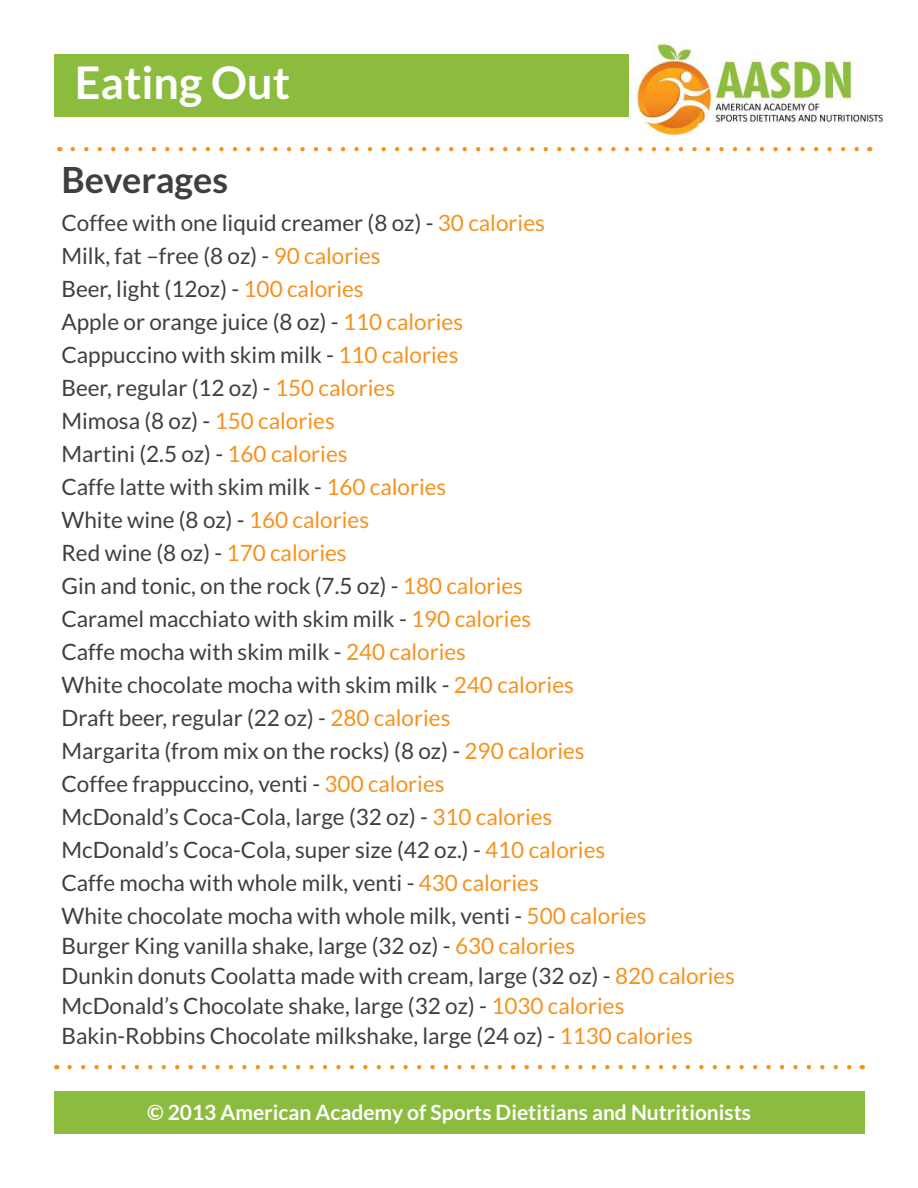
<style>
.page{position:relative;width:918px;height:1188px;background:#fff}
.page>*{position:absolute;margin:0;border:0;box-sizing:border-box;transform-origin:0 0}
.t1{font:700 45px "Lato";color:#fff}
.t2{font:700 36px "Lato";color:#403f3e}
.t3{font:22.5px/33px "Lato";color:#403f3e}
.t4{font:700 21px "Lato";color:#fff}
.s1{color:#f6921e}
</style>
<div class="page">
<div style="left:54px;top:54px;width:576px;height:63px;background:#8bbc3e"></div>
<div style="left:54px;top:1092px;width:810px;height:42px;background:#8bbc3e"></div>
<img style="left:630px;top:43px;width:253px;height:108px">
<svg style="left:73px;top:147px;width:790px;height:4px"></svg>
<svg style="left:70px;top:1065px;width:782px;height:4px"></svg>
<h1 class="t1" style="left:75px;top:66px;width:217px">Eating Out</h1>
<h2 class="t2" style="left:62px;top:166px;width:168px">Beverages</h2>
<p class="t3" style="left:62px;top:208px;width:587px">Coffee with one liquid creamer (8 oz) - <span class="s1">30 calories<br></span>Milk, fat –free (8 oz) - <span class="s1">90 calories<br></span>Beer, light (12oz) - <span class="s1">100 calories<br></span>Apple or orange juice (8 oz) - <span class="s1">110 calories<br></span>Cappuccino with skim milk - <span class="s1">110 calories<br></span>Beer, regular (12 oz) - <span class="s1">150 calories<br></span>Mimosa (8 oz) - <span class="s1">150 calories<br></span>Martini (2.5 oz) - <span class="s1">160 calories<br></span>Caffe latte with skim milk - <span class="s1">160 calories<br></span>White wine (8 oz) - <span class="s1">160 calories<br></span>Red wine (8 oz) - <span class="s1">170 calories<br></span>Gin and tonic, on the rock (7.5 oz) - <span class="s1">180 calories<br></span>Caramel macchiato with skim milk - <span class="s1">190 calories<br></span>Caffe mocha with skim milk - <span class="s1">240 calories<br></span>White chocolate mocha with skim milk - <span class="s1">240 calories<br></span>Draft beer, regular (22 oz) - <span class="s1">280 calories<br></span>Margarita (from mix on the rocks) (8 oz) - <span class="s1">290 calories </span>Coffee frappuccino, venti - <span class="s1">300 calories<br></span>McDonald’s Coca-Cola, large (32 oz) - <span class="s1">310 calories </span>McDonald’s Coca-Cola, super size (42 oz.) - <span class="s1">410 calories </span>Caffe mocha with whole milk, venti - <span class="s1">430 calories<br></span>White chocolate mocha with whole milk, venti - <span class="s1">500 calories</span></p>
<p class="t3" style="left:62px;top:932px;width:675px;line-height:30px">Burger King vanilla shake, large (32 oz) - <span class="s1">630 calories<br></span>Dunkin donuts Coolatta made with cream, large (32 oz) - <span class="s1">820 calories </span>McDonald’s Chocolate shake, large (32 oz) - <span class="s1">1030 calories </span>Bakin-Robbins Chocolate milkshake, large (24 oz) - <span class="s1">1130 calories</span></p>
<p class="t4" style="left:147px;top:1105px;width:606px">© 2013 American Academy of Sports Dietitians and Nutritionists</p>
</div>
